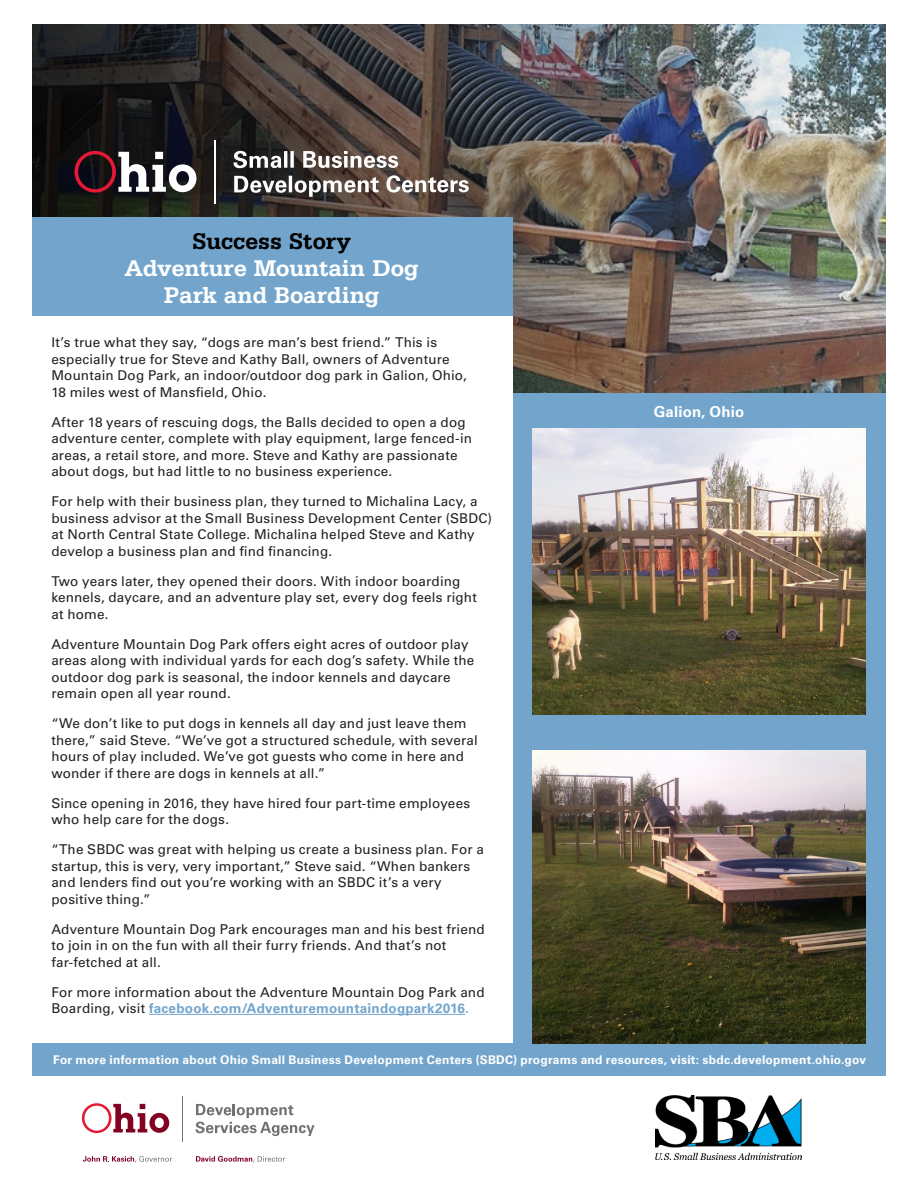
<style>
.page{position:relative;width:918px;height:1188px;background:#fff}
.page>*{position:absolute;margin:0;border:0;box-sizing:border-box;transform-origin:0 0}
.page_title{font:700 24px/27px "Serifa";letter-spacing:-.005em;color:#fff;text-align:center}
.t1{font:700 15px "Univers LT Pro 65";letter-spacing:.01em;color:#fff}
.Paragraph_Style_2{font:13.5px/16.5px "Univers LT Pro 55 Roman";letter-spacing:.01em;color:#231f20}
.t2{font:700 12px "Univers LT Pro 65";letter-spacing:.02em;color:#fff}
.s1{color:#000}
.s2{font-family:"Univers LT Pro 65";font-weight:700;color:#73a5cc}
</style>
<div class="page">
<div style="left:512px;top:393px;width:374px;height:650px;background:#73a5cc"></div>
<img style="left:32px;top:24px;width:854px;height:369px">
<img style="left:655px;top:1096px;width:147px;height:64px">
<svg style="left:83px;top:1156px;width:89px;height:6px"></svg>
<svg style="left:196px;top:1156px;width:89px;height:6px"></svg>
<svg style="left:82px;top:1103px;width:87px;height:30px"></svg>
<hr style="left:182px;top:1096px;width:1px;height:45px;background:#717074">
<svg style="left:196px;top:1104px;width:119px;height:32px"></svg>
<hr style="left:214px;top:140px;width:1px;height:64px;background:#fff">
<svg style="left:74px;top:151px;width:122px;height:42px"></svg>
<svg style="left:233px;top:151px;width:48px;height:17px"></svg>
<hr style="left:284px;top:151px;width:3px;height:17px;background:#fff">
<svg style="left:290px;top:151px;width:4px;height:17px"></svg>
<svg style="left:303px;top:151px;width:95px;height:17px"></svg>
<svg style="left:234px;top:176px;width:53px;height:17px"></svg>
<hr style="left:289px;top:176px;width:3px;height:16px;background:#fff">
<svg style="left:295px;top:177px;width:84px;height:20px"></svg>
<svg style="left:386px;top:175px;width:83px;height:18px"></svg>
<div style="left:27px;top:1012px;width:862px;height:64px;background:#73a5cc"></div>
<div style="left:31px;top:218px;width:481px;height:99px;background:#73a5cc"></div>
<div style="left:2px;top:0;width:30px;height:1188px;background:#fff"></div>
<img style="left:533px;top:428px;width:333px;height:287px">
<img style="left:533px;top:751px;width:333px;height:292px">
<div style="left:886px;top:0;width:31px;height:1187px;background:#fff"></div>
<div style="left:31px;top:317px;width:481px;height:726px;background:#fff"></div>
<hr style="left:149px;top:1014px;width:316px;height:1px;background:#73a5cc">
<p class="page_title" style="left:124px;top:228px;width:296px"><span class="s1">Success Story<br></span>Adventure Mountain Dog<br>Park and Boarding</p>
<p class="Paragraph_Style_2" style="left:51px;top:334px;width:417px">It’s true what they say, “dogs are man’s best friend.” This is especially true for Steve and Kathy Ball, owners of Adventure Mountain Dog Park, an indoor/outdoor dog park in Galion, Ohio, 18 miles west of Mansfield, Ohio.</p>
<p class="Paragraph_Style_2" style="left:51px;top:414px;width:422px">After 18 years of rescuing dogs, the Balls decided to open a dog adventure center, complete with play equipment, large fenced-in areas, a retail store, and more. Steve and Kathy are passionate about dogs, but had little to no business experience.</p>
<p class="Paragraph_Style_2" style="left:51px;top:493px;width:442px">For help with their business plan, they turned to Michalina Lacy, a business advisor at the Small Business Development Center (SBDC) at North Central State College. Michalina helped Steve and Kathy develop a business plan and find financing.</p>
<p class="Paragraph_Style_2" style="left:51px;top:573px;width:427px">Two years later, they opened their doors. With indoor boarding kennels, daycare, and an adventure play set, every dog feels right at home.</p>
<p class="Paragraph_Style_2" style="left:51px;top:636px;width:424px">Adventure Mountain Dog Park offers eight acres of outdoor play areas along with individual yards for each dog’s safety. While the outdoor dog park is seasonal, the indoor kennels and daycare remain open all year round.</p>
<p class="Paragraph_Style_2" style="left:51px;top:715px;width:428px">“We don’t like to put dogs in kennels all day and just leave them there,” said Steve. “We’ve got a structured schedule, with several hours of play included. We’ve got guests who come in here and wonder if there are dogs in kennels at all.”</p>
<p class="Paragraph_Style_2" style="left:51px;top:795px;width:420px">Since opening in 2016, they have hired four part-time employees who help care for the dogs.</p>
<p class="Paragraph_Style_2" style="left:51px;top:841px;width:434px">“The SBDC was great with helping us create a business plan. For a startup, this is very, very important,” Steve said. “When bankers and lenders find out you’re working with an SBDC it’s a very positive thing.”</p>
<p class="Paragraph_Style_2" style="left:51px;top:921px;width:435px">Adventure Mountain Dog Park encourages man and his best friend to join in on the fun with all their furry friends. And that’s not far-fetched at all.</p>
<p class="Paragraph_Style_2" style="left:51px;top:984px;width:435px">For more information about the Adventure Mountain Dog Park and<br>Boarding, visit <span class="s2">facebook.com/Adventuremountaindogpark2016.</span></p>
<p class="t1" style="left:654px;top:403px;width:92px">Galion, Ohio</p>
<p class="t2" style="left:53px;top:1053px;width:815px">For more information about Ohio Small Business Development Centers (SBDC) programs and resources, visit: sbdc.development.ohio.gov</p>
</div>
